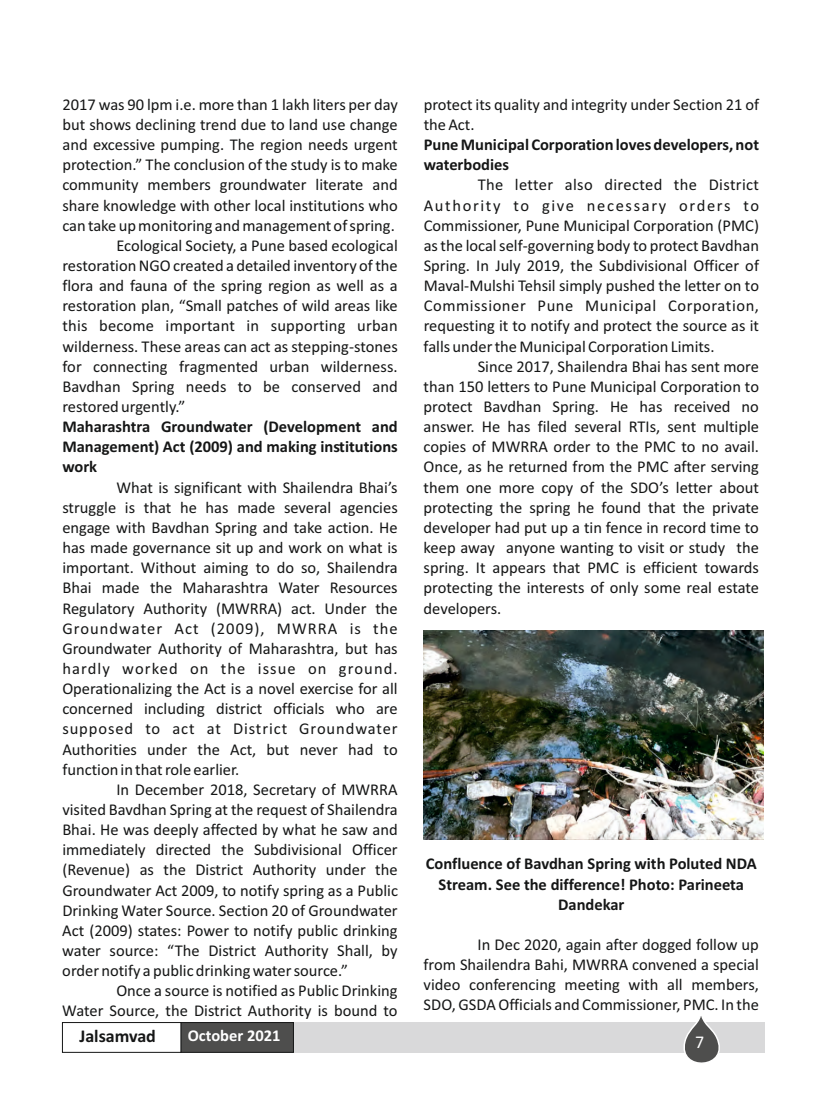
<style>
.page{position:relative;width:834px;height:1102px;background:#fff}
.page>*{position:absolute;margin:0;border:0;box-sizing:border-box;transform-origin:0 0}
.t1{font:700 18px "Calibri";color:#151616}
.t2{font:18px "Calibri";color:#fff}
.t3{font:16.5px/20.1px "Calibri";color:#151616;text-align:justify}
.t4{font:700 16.5px/20.1px "Calibri";color:#151616;text-align:justify}
.t5{font:700 16.5px "Calibri";color:#fff}
</style>
<div class="page">
<div style="left:62px;top:1022px;width:119px;height:30px;background:#fff;border:1px solid #151616"></div>
<div style="left:181px;top:1022px;width:584px;height:31px;background:#d9d9da"></div>
<svg style="left:683px;top:1016px;width:37px;height:47px"></svg>
<div style="left:181px;top:1022px;width:113px;height:30px;background:#4e4e4d;border:1px solid #151616"></div>
<img style="left:423px;top:630px;width:340px;height:210px">
<p class="t3" style="left:62px;top:96px;width:337px">2017 was 90 lpm i.e. more than 1 lakh liters per day</p>
<p class="t3" style="left:62px;top:116px;width:337px">but shows declining trend due to land use change</p>
<p class="t3" style="left:62px;top:136px;width:337px">and excessive pumping. The region needs urgent</p>
<p class="t3" style="left:62px;top:156px;width:337px">protection.” The conclusion of the study is to make</p>
<p class="t3" style="left:62px;top:176px;width:337px">community members groundwater literate and</p>
<p class="t3" style="left:62px;top:196px;width:337px">share knowledge with other local institutions who</p>
<p class="t3" style="left:62px;top:216px;width:334px">can take up monitoring and management of spring.</p>
<p class="t3" style="left:116px;top:237px;width:283px">Ecological Society, a Pune based ecological</p>
<p class="t3" style="left:62px;top:257px;width:337px">restoration NGO created a detailed inventory of the</p>
<p class="t3" style="left:62px;top:277px;width:337px">flora and fauna of the spring region as well as a</p>
<p class="t3" style="left:62px;top:297px;width:337px">restoration plan, “Small patches of wild areas like</p>
<p class="t3" style="left:62px;top:317px;width:337px">this become important in supporting urban</p>
<p class="t3" style="left:62px;top:337px;width:337px">wilderness. These areas can act as stepping-stones</p>
<p class="t3" style="left:62px;top:357px;width:337px">for connecting fragmented urban wilderness.</p>
<p class="t3" style="left:62px;top:378px;width:337px">Bavdhan Spring needs to be conserved and</p>
<p class="t3" style="left:62px;top:398px;width:124px">restored urgently.”</p>
<p class="t4" style="left:62px;top:418px;width:337px">Maharashtra Groundwater (Development and Management) Act (2009) and making institutions work</p>
<p class="t3" style="left:62px;top:478px;width:337px;text-indent:54px">What is significant with Shailendra Bhai’s struggle is that he has made several agencies engage with Bavdhan Spring and take action. He has made governance sit up and work on what is important. Without aiming to do so, Shailendra Bhai made the Maharashtra Water Resources Regulatory Authority (MWRRA) act. Under the Groundwater Act (2009), MWRRA is the Groundwater Authority of Maharashtra, but has hardly worked on the issue on ground.<br>Operationalizing the Act is a novel exercise for all concerned including district officials who are supposed to act at District Groundwater Authorities under the Act, but never had to function in that role earlier.</p>
<p class="t3" style="left:62px;top:780px;width:337px;text-indent:54px">In December 2018, Secretary of MWRRA visited Bavdhan Spring at the request of Shailendra Bhai. He was deeply affected by what he saw and immediately directed the Subdivisional Officer (Revenue) as the District Authority under the Groundwater Act 2009, to notify spring as a Public Drinking Water Source. Section 20 of Groundwater Act (2009) states: Power to notify public drinking water source: “The District Authority Shall, by order notify a public drinking water source.”</p>
<p class="t3" style="left:62px;top:982px;width:337px;text-align:right">Once a source is notified as Public Drinking<br>Water Source, the District Authority is bound to</p>
<p class="t1" style="left:79px;top:1028px;width:78px">Jalsamvad</p>
<p class="t5" style="left:188px;top:1029px;width:94px">October 2021</p>
<p class="t3" style="left:424px;top:96px;width:337px">protect its quality and integrity under Section 21 of the Act.</p>
<p class="t4" style="left:424px;top:136px;width:337px">Pune Municipal Corporation loves developers, not waterbodies</p>
<p class="t3" style="left:424px;top:176px;width:337px;text-indent:54px">The letter also directed the District Authority to give necessary orders to Commissioner, Pune Municipal Corporation (PMC) as the local self-governing body to protect Bavdhan Spring. In July 2019, the Subdivisional Officer of Maval-Mulshi Tehsil simply pushed the letter on to Commissioner Pune Municipal Corporation, requesting it to notify and protect the source as it falls under the Municipal Corporation Limits.</p>
<p class="t3" style="left:424px;top:357px;width:337px;text-indent:54px">Since 2017, Shailendra Bhai has sent more than 150 letters to Pune Municipal Corporation to protect Bavdhan Spring. He has received no answer. He has filed several RTIs, sent multiple copies of MWRRA order to the PMC to no avail.<br>Once, as he returned from the PMC after serving them one more copy of the SDO’s letter about protecting the spring he found that the private developer had put up a tin fence in record time to keep away anyone wanting to visit or study the spring. It appears that PMC is efficient towards protecting the interests of only some real estate developers.</p>
<p class="t4" style="left:426px;top:855px;width:332px;text-align:center">Confluence of Bavdhan Spring with Poluted NDA<br>Stream. See the difference! Photo: Parineeta<br>Dandekar</p>
<p class="t3" style="left:423px;top:935px;width:337px;text-indent:54px">In Dec 2020, again after dogged follow up from Shailendra Bahi, MWRRA convened a special video conferencing meeting with all members, SDO, GSDA Officials and Commissioner, PMC. In the</p>
<p class="t2" style="left:695px;top:1034px;width:11px">7</p>
</div>
